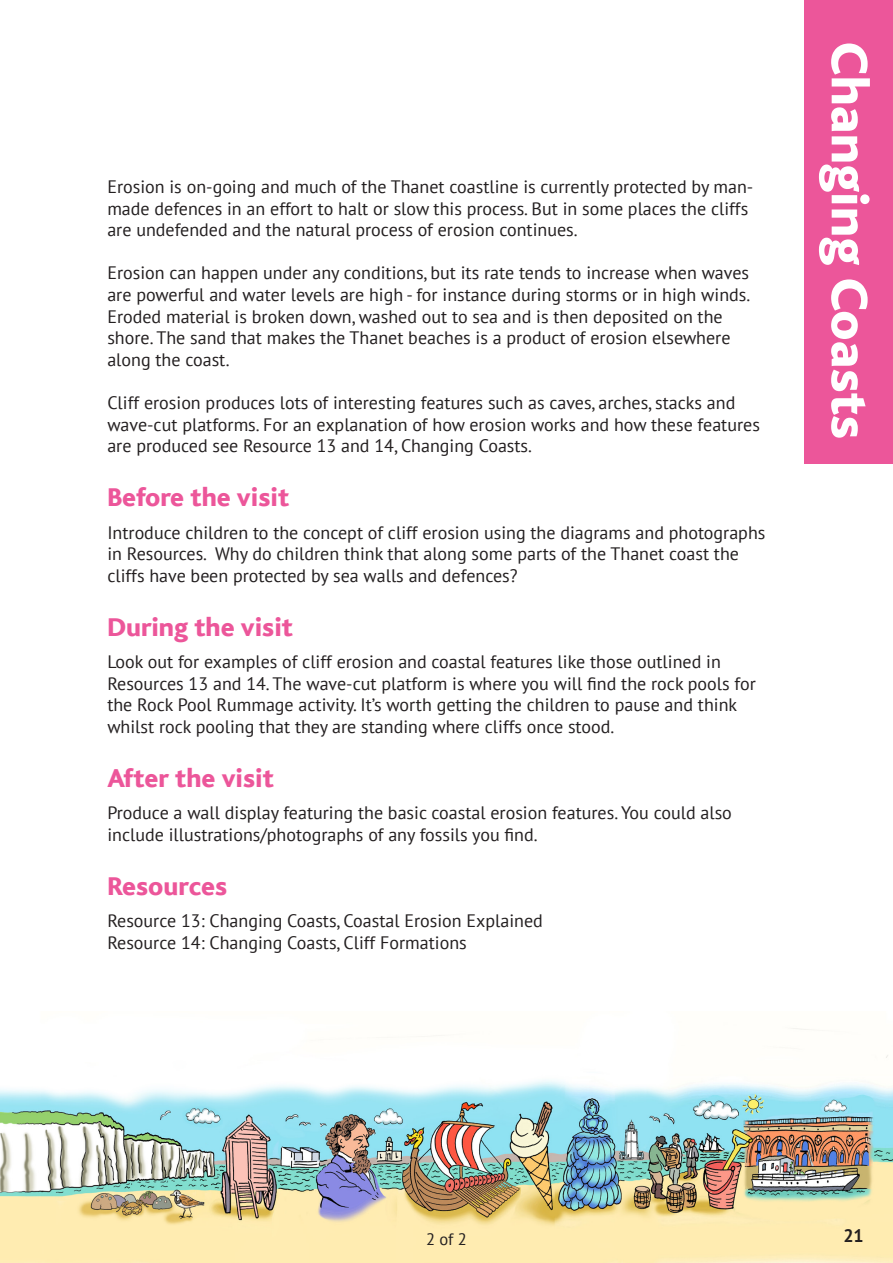
<style>
.page{position:relative;width:893px;height:1263px;background:#fff}
.page>*{position:absolute;margin:0;border:0;box-sizing:border-box;transform-origin:0 0}
.t1{font:800 54px "Bliss";color:#fff}
.t2{font:800 27px "Bliss";color:#ec569a}
.t3{font:18px/21.6px "PT Sans";color:#231f20}
.t4{font:700 18px "PT Sans";color:#231f20}
.t5{font:16.5px "PT Sans";color:#231f20}
</style>
<div class="page">
<div style="left:804px;top:0;width:89px;height:463px;background:#ec569a"></div>
<img style="left:0;top:1028px;width:893px;height:235px">
<p class="t3" style="left:107px;top:175px;width:648px">Erosion is on-going and much of the Thanet coastline is currently protected by man&shy;made defences in an effort to halt or slow this process. But in some places the cliffs are undefended and the natural process of erosion continues.</p>
<p class="t3" style="left:107px;top:262px;width:644px">Erosion can happen under any conditions, but its rate tends to increase when waves are powerful and water levels are high - for instance during storms or in high winds.<br>Eroded material is broken down, washed out to sea and is then deposited on the shore. The sand that makes the Thanet beaches is a product of erosion elsewhere along the coast.</p>
<p class="t3" style="left:107px;top:391px;width:654px">Cliff erosion produces lots of interesting features such as caves, arches, stacks and wave-cut platforms. For an explanation of how erosion works and how these features are produced see Resource 13 and 14, Changing Coasts.</p>
<p class="t2" style="left:107px;top:483px;width:183px">Before the visit</p>
<p class="t3" style="left:107px;top:521px;width:660px">Introduce children to the concept of cliff erosion using the diagrams and photographs in Resources. Why do children think that along some parts of the Thanet coast the cliffs have been protected by sea walls and defences?</p>
<p class="t2" style="left:107px;top:613px;width:187px">During the visit</p>
<p class="t3" style="left:107px;top:651px;width:650px">Look out for examples of cliff erosion and coastal features like those outlined in Resources 13 and 14. The wave-cut platform is where you will find the rock pools for the Rock Pool Rummage activity. It’s worth getting the children to pause and think whilst rock pooling that they are standing where cliffs once stood.</p>
<p class="t2" style="left:107px;top:764px;width:168px">After the visit</p>
<p class="t3" style="left:107px;top:802px;width:626px">Produce a wall display featuring the basic coastal erosion features. You could also include illustrations/photographs of any fossils you find.</p>
<p class="t2" style="left:107px;top:872px;width:122px">Resources</p>
<p class="t3" style="left:107px;top:910px;width:437px">Resource 13: Changing Coasts, Coastal Erosion Explained</p>
<p class="t3" style="left:107px;top:931px;width:361px">Resource 14: Changing Coasts, Cliff Formations</p>
<p class="t1" style="left:877px;top:42px;width:399px;rotate:90deg">Changing Coasts</p>
<p class="t5" style="left:426px;top:1229px;width:42px">2 of 2</p>
<p class="t4" style="left:843px;top:1224px;width:22px">21</p>
</div>
